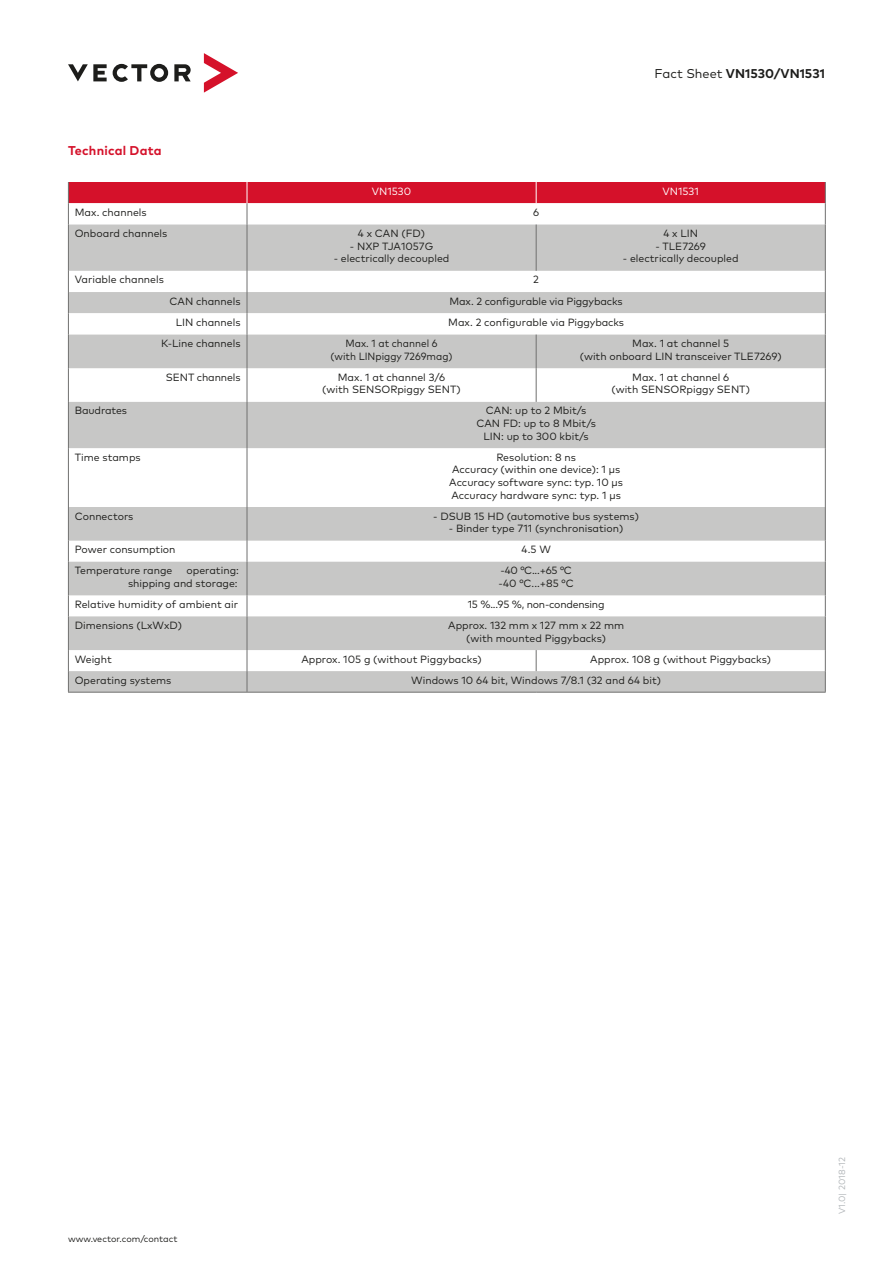
<style>
.page{position:relative;width:893px;height:1263px;background:#fff}
.page>*{position:absolute;margin:0;border:0;box-sizing:border-box;transform-origin:0 0}
.t1{font:700 12.75px "Mark Pro";color:#1d1d1b}
.t2{font:700 12.75px "Mark Pro";letter-spacing:.015em;color:#d5112a}
.t3{font:10.5px/12.6px "Mark Pro";color:#1d1d1b;text-align:center}
.t4{font:10.5px/12.6px "Mark Pro";color:#1d1d1b;text-align:center;scale:.95 1}
.t5{font:10.5px "Mark Pro";letter-spacing:-.02em;color:#1d1d1b}
.t6{font:10.5px "Mark Pro";color:#fff}
.t7{font:9px "Mark Pro";color:#1d1d1b}
.t8{font:9px "Mark Pro";color:#b3b7ba}
.s1{font-weight:400}
</style>
<div class="page">
<svg style="left:204px;top:53px;width:34px;height:40px"></svg>
<svg style="left:68px;top:64px;width:123px;height:18px"></svg>
<svg style="left:69px;top:225px;width:756px;height:88px;fill:#c7c7c6"></svg>
<svg style="left:69px;top:335px;width:756px;height:357px;fill:#c7c7c6"></svg>
<hr style="left:247px;top:225px;width:1px;height:46px;background:#70706f">
<svg style="left:247px;top:271px;width:1px;height:64px"></svg>
<hr style="left:247px;top:335px;width:1px;height:33px;background:#70706f">
<hr style="left:247px;top:368px;width:1px;height:34px;background:#70706f">
<hr style="left:536px;top:368px;width:1px;height:34px;background:#70706f">
<hr style="left:247px;top:402px;width:1px;height:46px;background:#70706f">
<hr style="left:247px;top:448px;width:1px;height:59px;background:#70706f">
<hr style="left:247px;top:507px;width:1px;height:34px;background:#70706f">
<svg style="left:247px;top:541px;width:1px;height:21px"></svg>
<hr style="left:247px;top:562px;width:1px;height:33px;background:#70706f">
<svg style="left:247px;top:595px;width:1px;height:21px"></svg>
<hr style="left:247px;top:616px;width:1px;height:34px;background:#70706f">
<svg style="left:247px;top:650px;width:1px;height:42px"></svg>
<hr style="left:68px;top:225px;width:1px;height:46px;background:#70706f">
<hr style="left:68px;top:335px;width:1px;height:33px;background:#70706f">
<hr style="left:68px;top:448px;width:1px;height:59px;background:#70706f">
<hr style="left:68px;top:562px;width:1px;height:33px;background:#70706f">
<svg style="left:68px;top:595px;width:1px;height:21px"></svg>
<svg style="left:68px;top:271px;width:1px;height:64px"></svg>
<hr style="left:68px;top:368px;width:1px;height:34px;background:#70706f">
<hr style="left:68px;top:402px;width:1px;height:46px;background:#70706f">
<hr style="left:68px;top:507px;width:1px;height:34px;background:#70706f">
<svg style="left:68px;top:541px;width:1px;height:21px"></svg>
<hr style="left:68px;top:616px;width:1px;height:34px;background:#70706f">
<svg style="left:68px;top:650px;width:1px;height:42px"></svg>
<hr style="left:536px;top:225px;width:1px;height:46px;background:#70706f">
<hr style="left:536px;top:335px;width:1px;height:33px;background:#70706f">
<svg style="left:536px;top:650px;width:1px;height:21px"></svg>
<svg style="left:68px;top:182px;width:758px;height:43px"></svg>
<hr style="left:825px;top:225px;width:1px;height:46px;background:#70706f">
<svg style="left:825px;top:271px;width:1px;height:64px"></svg>
<hr style="left:825px;top:335px;width:1px;height:33px;background:#70706f">
<hr style="left:825px;top:562px;width:1px;height:33px;background:#70706f">
<svg style="left:825px;top:595px;width:1px;height:21px"></svg>
<hr style="left:825px;top:616px;width:1px;height:34px;background:#70706f">
<hr style="left:825px;top:448px;width:1px;height:59px;background:#70706f">
<hr style="left:825px;top:368px;width:1px;height:34px;background:#70706f">
<hr style="left:825px;top:402px;width:1px;height:46px;background:#70706f">
<hr style="left:825px;top:507px;width:1px;height:34px;background:#70706f">
<svg style="left:825px;top:541px;width:1px;height:21px"></svg>
<svg style="left:825px;top:650px;width:1px;height:42px"></svg>
<hr style="left:68px;top:692px;width:179px;height:1px;background:#70706f">
<hr style="left:247px;top:692px;width:289px;height:1px;background:#70706f">
<hr style="left:536px;top:692px;width:290px;height:1px;background:#70706f">
<p class="t2" style="left:68px;top:141px;width:95px">Technical Data</p>
<p class="t1" style="left:655px;top:63px;width:172px"><span class="s1">Fact Sheet</span> VN1530/VN1531</p>
<p class="t6" style="left:372px;top:183px;width:41px">VN1530</p>
<p class="t6" style="left:663px;top:183px;width:38px">VN1531</p>
<p class="t3" style="left:75px;top:205px;width:73px">Max. channels</p>
<p class="t3" style="left:533px;top:205px;width:8px">6</p>
<p class="t3" style="left:75px;top:226px;width:94px">Onboard channels</p>
<p class="t3" style="left:358px;top:226px;width:69px">4 x CAN (FD)</p>
<p class="t3" style="left:350px;top:239px;width:85px">- NXP TJA1057G</p>
<p class="t3" style="left:334px;top:251px;width:117px">- electrically decoupled</p>
<p class="t3" style="left:663px;top:226px;width:36px">4 x LIN</p>
<p class="t3" style="left:655px;top:239px;width:52px">- TLE7269</p>
<p class="t3" style="left:623px;top:251px;width:117px">- electrically decoupled</p>
<p class="t3" style="left:75px;top:272px;width:91px">Variable channels</p>
<p class="t3" style="left:533px;top:272px;width:7px">2</p>
<p class="t3" style="left:170px;top:294px;width:73px">CAN channels</p>
<p class="t3" style="left:449px;top:294px;width:175px">Max. 2 configurable via Piggybacks</p>
<p class="t3" style="left:176px;top:315px;width:66px">LIN channels</p>
<p class="t3" style="left:448px;top:315px;width:177px">Max. 2 configurable via Piggybacks</p>
<p class="t3" style="left:161px;top:336px;width:81px">K-Line channels</p>
<p class="t4" style="left:331px;top:336px;width:130px">Max. 1 at channel 6<br>(with LINpiggy 7269mag)</p>
<p class="t3" style="left:580px;top:336px;width:203px">Max. 1 at channel 5<br>(with onboard LIN transceiver TLE7269)</p>
<p class="t3" style="left:166px;top:370px;width:76px">SENT channels</p>
<p class="t3" style="left:322px;top:370px;width:140px">Max. 1 at channel 3/6<br>(with SENSORpiggy SENT)</p>
<p class="t3" style="left:611px;top:370px;width:140px">Max. 1 at channel 6<br>(with SENSORpiggy SENT)</p>
<p class="t3" style="left:75px;top:404px;width:54px">Baudrates</p>
<p class="t3" style="left:476px;top:404px;width:121px">CAN: up to 2 Mbit/s<br>CAN FD: up to 8 Mbit/s<br>LIN: up to 300 kbit/s</p>
<p class="t3" style="left:75px;top:450px;width:67px">Time stamps</p>
<p class="t3" style="left:449px;top:450px;width:175px">Resolution: 8 ns<br>Accuracy (within one device): 1 μs<br>Accuracy software sync: typ. 10 μs<br>Accuracy hardware sync: typ. 1 μs</p>
<p class="t3" style="left:75px;top:509px;width:60px">Connectors</p>
<p class="t3" style="left:433px;top:509px;width:207px">- DSUB 15 HD (automotive bus systems)</p>
<p class="t3" style="left:449px;top:521px;width:176px">- Binder type 711 (synchronisation)</p>
<p class="t3" style="left:75px;top:542px;width:102px">Power consumption</p>
<p class="t3" style="left:522px;top:542px;width:31px">4.5 W</p>
<p class="t3" style="left:75px;top:563px;width:99px">Temperature range</p>
<p class="t3" style="left:128px;top:563px;width:112px;text-align:right">operating:<br>shipping and storage:</p>
<p class="t3" style="left:499px;top:563px;width:77px;text-align:left">-40 °C...+65 °C -40 °C...+85 °C</p>
<p class="t3" style="left:75px;top:597px;width:165px">Relative humidity of ambient air</p>
<p class="t5" style="left:468px;top:596px;width:138px">15 %...95 %, non-condensing</p>
<p class="t3" style="left:75px;top:618px;width:109px">Dimensions (LxWxD)</p>
<p class="t3" style="left:448px;top:618px;width:177px">Approx. 132 mm x 127 mm x 22 mm (with mounted Piggybacks)</p>
<p class="t3" style="left:75px;top:652px;width:38px">Weight</p>
<p class="t3" style="left:301px;top:652px;width:182px">Approx. 105 g (without Piggybacks)</p>
<p class="t3" style="left:590px;top:652px;width:182px">Approx. 108 g (without Piggybacks)</p>
<p class="t3" style="left:75px;top:673px;width:98px">Operating systems</p>
<p class="t3" style="left:411px;top:673px;width:251px">Windows 10 64 bit, Windows 7/8.1 (32 and 64 bit)</p>
<p class="t7" style="left:68px;top:1232px;width:111px">www.vector.com/contact</p>
<p class="t8" style="left:835px;top:1214px;width:59px;rotate:-90deg">V1.0| 2018-12</p>
</div>
